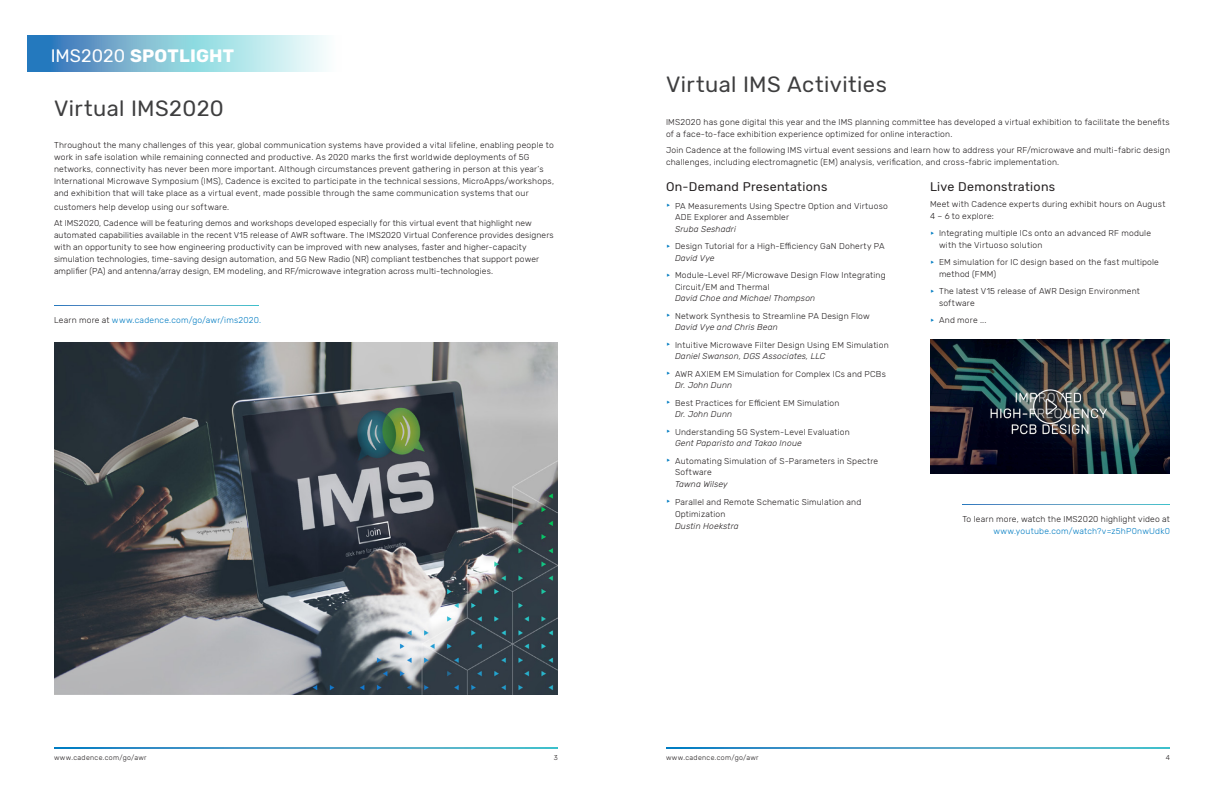
<style>
.page{position:relative;width:1224px;height:792px;background:#fff}
.page>*{position:absolute;margin:0;border:0;box-sizing:border-box;transform-origin:0 0}
.Title_Level_1{font:22px "Rubik";letter-spacing:.02em;color:#3e3e3f}
.t1{font:700 18px "Rubik";letter-spacing:.01em;color:#fff}
.Body_Header_A{font:12.5px "Rubik";letter-spacing:.025em;color:#231f20}
.Body{font:12.5px "Rubik";letter-spacing:.025em;color:#231f20}
.Body-2{font:300 8.5px/11.5px "Rubik";letter-spacing:.02em;color:#231f20}
.Body-3{font:300 8.5px "Rubik";letter-spacing:.025em;color:#007cc2}
.t2{font:300 7px "Rubik";letter-spacing:.045em;color:#231f20}
.s1{font-weight:400}
.s2{color:#231f20}
.s3{font-style:italic}
.s4{color:#007cc2}
</style>
<div class="page">
<svg style="left:962px;top:504px;width:208px;height:1px"></svg>
<svg style="left:27px;top:36px;width:299px;height:36px;background:#8dc3da"></svg>
<img style="left:54px;top:342px;width:504px;height:352px">
<img style="left:930px;top:339px;width:240px;height:135px">
<svg style="left:54px;top:305px;width:205px;height:1px"></svg>
<svg style="left:54px;top:748px;width:504px;height:1px"></svg>
<svg style="left:666px;top:748px;width:504px;height:1px"></svg>
<p class="t1" style="left:51px;top:45px;width:185px"><span class="s1">IMS2020</span> SPOTLIGHT</p>
<p class="Title_Level_1" style="left:54px;top:96px;width:171px">Virtual IMS2020</p>
<p class="Body-2" style="left:54px;top:139px;width:502px;line-height:12px">Throughout the many challenges of this year, global communication systems have provided a vital lifeline, enabling people to work in safe isolation while remaining connected and productive. As 2020 marks the first worldwide deployments of 5G networks, connectivity has never been more important. Although circumstances prevent gathering in person at this year’s International Microwave Symposium (IMS), Cadence is excited to participate in the technical sessions, MicroApps/workshops, and exhibition that will take place as a virtual event, made possible through the same communication systems that our</p>
<p class="Body-2" style="left:54px;top:201px;width:177px">customers help develop using our software.</p>
<p class="Body-2" style="left:54px;top:218px;width:501px;line-height:12px">At IMS2020, Cadence will be featuring demos and workshops developed especially for this virtual event that highlight new automated capabilities available in the recent V15 release of AWR software. The IMS2020 Virtual Conference provides designers with an opportunity to see how engineering productivity can be improved with new analyses, faster and higher-capacity simulation technologies, time-saving design automation, and 5G New Radio (NR) compliant testbenches that support power amplifier (PA) and antenna/array design, EM modeling, and RF/microwave integration across multi-technologies.</p>
<p class="Body-3" style="left:54px;top:315px;width:209px"><span class="s2">Learn more at</span> www.cadence.com/go/awr/ims2020.</p>
<p class="Title_Level_1" style="left:666px;top:72px;width:222px">Virtual IMS Activities</p>
<p class="Body-2" style="left:666px;top:116px;width:505px;line-height:12px">IMS2020 has gone digital this year and the IMS planning committee has developed a virtual exhibition to facilitate the benefits of a face-to-face exhibition experience optimized for online interaction.</p>
<p class="Body-2" style="left:666px;top:144px;width:506px;line-height:12px">Join Cadence at the following IMS virtual event sessions and learn how to address your RF/microwave and multi-fabric design challenges, including electromagnetic (EM) analysis, verification, and cross-fabric implementation.</p>
<p class="Body_Header_A" style="left:666px;top:180px;width:163px">On-Demand Presentations</p>
<p class="Body-2" style="left:675px;top:200px;width:214px">PA Measurements Using Spectre Option and Virtuoso<br>ADE Explorer and Assembler<br><span class="s3">Sruba Seshadri</span></p>
<p class="Body-2" style="left:675px;top:241px;width:211px">Design Tutorial for a High-Efficiency GaN Doherty PA<br><span class="s3">David Vye</span></p>
<p class="Body-2" style="left:675px;top:270px;width:212px">Module-Level RF/Microwave Design Flow Integrating<br>Circuit/EM and Thermal<br><span class="s3">David Choe and Michael Thompson</span></p>
<p class="Body-2" style="left:675px;top:310px;width:196px">Network Synthesis to Streamline PA Design Flow<br><span class="s3">David Vye and Chris Bean</span></p>
<p class="Body-2" style="left:675px;top:339px;width:215px">Intuitive Microwave Filter Design Using EM Simulation<br><span class="s3">Daniel Swanson, DGS Associates, LLC</span></p>
<p class="Body-2" style="left:675px;top:368px;width:212px">AWR AXIEM EM Simulation for Complex ICs and PCBs<br><span class="s3">Dr. John Dunn</span></p>
<p class="Body-2" style="left:675px;top:397px;width:166px">Best Practices for Efficient EM Simulation<br><span class="s3">Dr. John Dunn</span></p>
<p class="Body-2" style="left:675px;top:426px;width:176px">Understanding 5G System-Level Evaluation<br><span class="s3">Gent Paparisto and Takao Inoue</span></p>
<p class="Body-2" style="left:675px;top:455px;width:205px">Automating Simulation of S-Parameters in Spectre<br>Software<br><span class="s3">Tawna Wilsey</span></p>
<p class="Body-2" style="left:675px;top:496px;width:188px;line-height:12px">Parallel and Remote Schematic Simulation and<br>Optimization<br><span class="s3">Dustin Hoekstra</span></p>
<p class="Body" style="left:930px;top:180px;width:127px">Live Demonstrations</p>
<p class="Body-2" style="left:930px;top:199px;width:237px">Meet with Cadence experts during exhibit hours on August<br>4 – 6 to explore:</p>
<p class="Body-2" style="left:939px;top:228px;width:214px">Integrating multiple ICs onto an advanced RF module with the Virtuoso solution</p>
<p class="Body-2" style="left:939px;top:257px;width:221px">EM simulation for IC design based on the fast multipole method (FMM)</p>
<p class="Body-2" style="left:939px;top:286px;width:202px">The latest V15 release of AWR Design Environment software</p>
<p class="Body-2" style="left:939px;top:315px;width:49px">And more ...</p>
<p class="Body-2" style="left:962px;top:514px;width:209px;line-height:12px;text-align:right">To learn more, watch the IMS2020 highlight video at <span class="s4">www.youtube.com/watch?v=z5hP0nwUdk0</span></p>
<p class="t2" style="left:54px;top:753px;width:94px">www.cadence.com/go/awr</p>
<p class="t2" style="left:554px;top:753px;width:6px">3</p>
<p class="t2" style="left:666px;top:753px;width:94px">www.cadence.com/go/awr</p>
<p class="t2" style="left:1166px;top:753px;width:6px">4</p>
</div>
